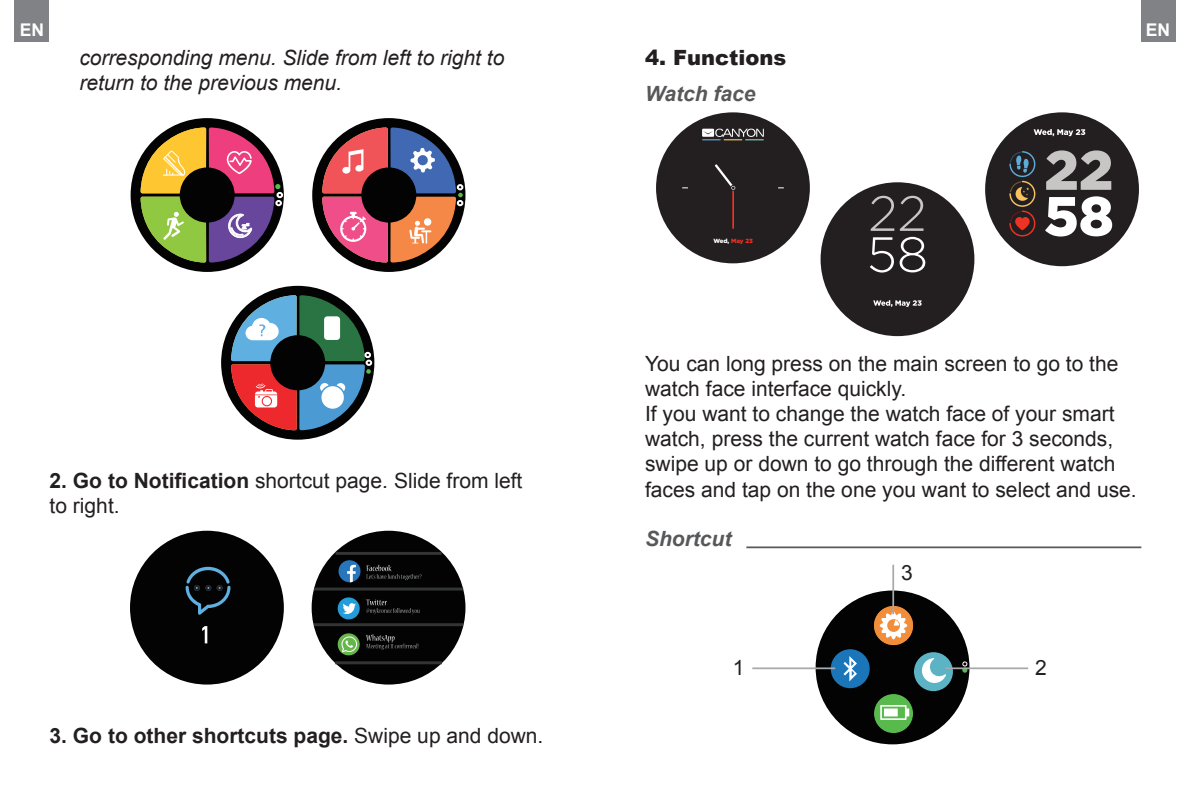
<style>
.page{position:relative;width:1191px;height:794px;background:#fff}
.page>*{position:absolute;margin:0;border:0;box-sizing:border-box;transform-origin:0 0}
.t1{font:21px/25.2px "Arial";color:#231f20}
.t2{font:italic 21px/25.2px "Arial";color:#231f20}
.t3{font:700 21px "Arial";color:#231f20}
.t4{font:italic 700 21px "Arial";color:#57585a}
.t5{font:900 21px "Arial";color:#231f20}
.t6{font:700 17.5px "Arial";color:#fff}
.t7{font:900 5.95px "Gotham Pro";color:#ee3224}
.s1{font-weight:700}
.s2{font-weight:400}
.s3{color:#fff}
</style>
<div class="page">
<div style="left:15px;top:0;width:34px;height:42px;background:#808285"></div>
<div style="left:1141px;top:0;width:34px;height:42px;background:#808285"></div>
<div style="left:221px;top:286px;width:153px;height:154px;background:#030303;border-radius:50%"></div>
<div style="left:365px;top:359px;width:7px;height:7px;border:2px solid #fff;border-radius:50%"></div>
<svg style="left:231px;top:295px;width:140px;height:135px"></svg>
<div style="left:270px;top:335px;width:55px;height:55px;background:#030303;border-radius:50%"></div>
<div style="left:130px;top:531px;width:154px;height:153px;background:#030303;border-radius:50%"></div>
<svg style="left:186px;top:567px;width:44px;height:48px"></svg>
<div style="left:216px;top:585px;width:7px;height:6px;border:2px solid #231f20;border-radius:50%"></div>
<svg style="left:202px;top:626px;width:5px;height:17px"></svg>
<div style="left:312px;top:531px;width:153px;height:153px;background:#030303;border-radius:50%"></div>
<hr style="left:314px;top:587px;width:149px;height:3px;background:#333434">
<hr style="left:335px;top:552px;width:106px;height:3px;background:#333434">
<hr style="left:314px;top:623px;width:149px;height:3px;background:#333434">
<div style="left:338px;top:560px;width:22px;height:22px;background:#2776bc;border-radius:50%"></div>
<div style="left:338px;top:597px;width:22px;height:22px;background:#239cd8;border-radius:50%"></div>
<svg style="left:338px;top:633px;width:22px;height:22px"></svg>
<svg style="left:347px;top:565px;width:9px;height:17px"></svg>
<svg style="left:343px;top:603px;width:13px;height:11px"></svg>
<svg style="left:341px;top:636px;width:16px;height:16px"></svg>
<svg style="left:366px;top:565px;width:55px;height:15px"></svg>
<svg style="left:366px;top:599px;width:54px;height:15px"></svg>
<svg style="left:366px;top:634px;width:52px;height:15px"></svg>
<hr style="left:335px;top:661px;width:107px;height:3px;background:#333434">
<div style="left:815px;top:590px;width:154px;height:154px;background:#030303;border-radius:50%"></div>
<div style="left:874px;top:694px;width:39px;height:39px;background:#58ba4d;border-radius:50%"></div>
<div style="left:830px;top:649px;width:39px;height:39px;background:#1a75b9;border-radius:50%"></div>
<svg style="left:843px;top:656px;width:14px;height:25px"></svg>
<svg style="left:962px;top:661px;width:5px;height:12px"></svg>
<div style="left:914px;top:652px;width:39px;height:39px;background:#5cb3c4;border-radius:50%"></div>
<svg style="left:922px;top:658px;width:24px;height:25px"></svg>
<svg style="left:880px;top:705px;width:29px;height:15px"></svg>
<div style="left:874px;top:606px;width:39px;height:39px;background:#f28e39;border-radius:50%"></div>
<svg style="left:879px;top:612px;width:28px;height:27px"></svg>
<hr style="left:752px;top:667px;width:83px;height:2px;background:#a8a9ad">
<hr style="left:945px;top:667px;width:83px;height:2px;background:#a8a9ad">
<hr style="left:892px;top:565px;width:2px;height:49px;background:#a8a9ad">
<hr style="left:746px;top:546px;width:395px;height:2px;background:#57585a">
<div style="left:131px;top:118px;width:153px;height:154px;background:#030303;border-radius:50%"></div>
<svg style="left:141px;top:127px;width:139px;height:135px"></svg>
<div style="left:180px;top:167px;width:55px;height:55px;background:#030303;border-radius:50%"></div>
<div style="left:276px;top:192px;width:7px;height:6px;border:2px solid #fff;border-radius:50%"></div>
<div style="left:275px;top:200px;width:7px;height:6px;border:2px solid #fff;border-radius:50%"></div>
<div style="left:312px;top:118px;width:153px;height:154px;background:#030303;border-radius:50%"></div>
<svg style="left:322px;top:127px;width:141px;height:135px"></svg>
<div style="left:656px;top:112px;width:154px;height:151px;background:#231f20;border-radius:50%"></div>
<svg style="left:715px;top:164px;width:20px;height:65px"></svg>
<svg style="left:702px;top:129px;width:62px;height:11px"></svg>
<div style="left:985px;top:112px;width:154px;height:154px;background:#231f20;border-radius:50%"></div>
<svg style="left:1033px;top:129px;width:52px;height:7px"></svg>
<svg style="left:1046px;top:150px;width:65px;height:40px"></svg>
<svg style="left:1045px;top:196px;width:67px;height:40px"></svg>
<svg style="left:1009px;top:151px;width:27px;height:86px"></svg>
<div style="left:820px;top:182px;width:154px;height:154px;background:#231f20;border-radius:50%"></div>
<svg style="left:873px;top:300px;width:48px;height:7px"></svg>
<svg style="left:870px;top:196px;width:24px;height:35px"></svg>
<svg style="left:900px;top:196px;width:23px;height:35px"></svg>
<svg style="left:870px;top:237px;width:55px;height:35px"></svg>
<p class="t6" style="left:20px;top:17px;width:26px">EN</p>
<p class="t6" style="left:1145px;top:17px;width:26px">EN</p>
<p class="t2" style="left:79px;top:45px;width:426px">corresponding menu. Slide from left to right to return to the previous menu.</p>
<p class="t5" style="left:645px;top:42px;width:143px">4. Functions</p>
<p class="t4" style="left:645px;top:79px;width:112px">Watch face</p>
<p class="t1" style="left:50px;top:468px;width:474px"><span class="s1">2. Go to Notification</span> shortcut page. Slide from left to right.</p>
<p class="t3" style="left:50px;top:721px;width:495px">3. Go to other shortcuts page. <span class="s2">Swipe up and down.</span></p>
<p class="t7" style="left:713px;top:237px;width:41px"><span class="s3">Wed,</span> May 23</p>
<p class="t1" style="left:645px;top:350px;width:493px">You can long press on the main screen to go to the watch face interface quickly.<br>If you want to change the watch face of your smart watch, press the current watch face for 3 seconds, swipe up or down to go through the different watch faces and tap on the one you want to select and use.</p>
<p class="t4" style="left:645px;top:525px;width:88px">Shortcut</p>
<p class="t1" style="left:901px;top:560px;width:13px">3</p>
<p class="t1" style="left:733px;top:655px;width:13px">1</p>
<p class="t1" style="left:1035px;top:655px;width:13px">2</p>
</div>
